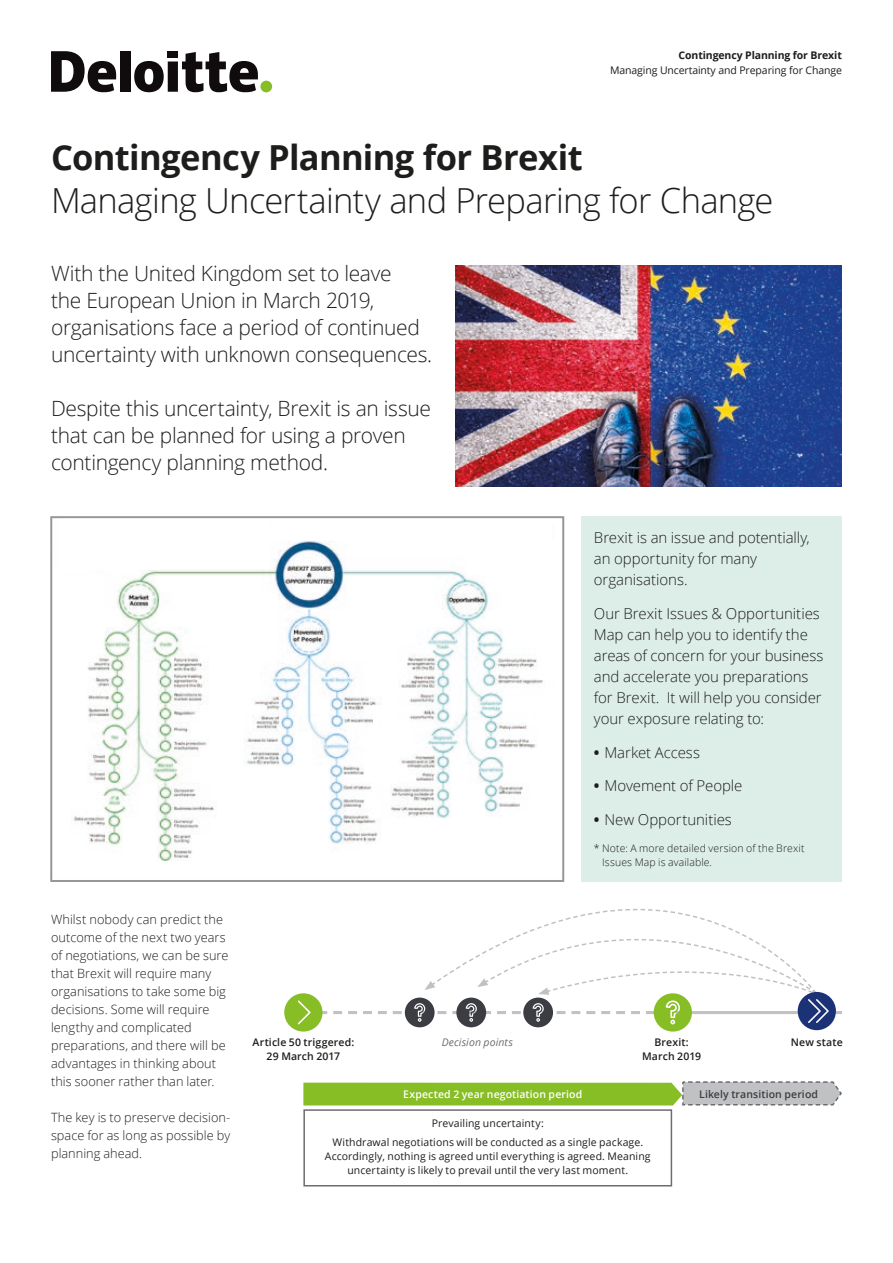
<style>
.page{position:relative;width:893px;height:1263px;background:#fff}
.page>*{position:absolute;margin:0;border:0;box-sizing:border-box;transform-origin:0 0}
.COVER_SUBHEAD{font:300 34.5px "Open Sans";letter-spacing:-.02em;color:#1d1d1b}
.COVER_TITLE{font:700 34.5px "Open Sans";letter-spacing:-.02em;color:#1d1d1b}
.Introduction__14_18p{font:300 21px/27px "Open Sans";letter-spacing:-.015em;color:#1d1d1b}
.Body_copy__8_5_12pt{font:300 15px/21px "Open Sans";letter-spacing:-.005em;color:#1d1d1b}
.Body_copy__8_5_12pt-2{font:300 12.75px/18px "Open Sans";letter-spacing:.005em;color:#1d1d1b}
.Smaller_Text{font:10.5px/14.2px "Open Sans";letter-spacing:.01em;color:#1d1d1b;text-align:center}
.Smaller_Text-2{font:300 10.5px/14.2px "Open Sans";letter-spacing:.01em;color:#1d1d1b}
.Smaller_Text-3{font:600 10.5px/14.2px "Open Sans";letter-spacing:.01em;color:#1d1d1b;text-align:center}
.Smaller_Text-4{font:10.5px "Open Sans";letter-spacing:-.01em;color:#1d1d1b}
.Smaller_Text-5{font:600 10.5px "Open Sans";letter-spacing:.01em;color:#fff}
.t1{font:700 10.5px "Open Sans";letter-spacing:-.01em;color:#1d1d1b}
.Smaller_Text-6{font:600 10.5px "Open Sans";letter-spacing:.01em;color:#3b3d43}
.Body_copy__8_5_12pt-3{font:italic 10.5px "Open Sans";letter-spacing:.01em;color:#6b6d72}
.s1{font-weight:700}
</style>
<div class="page">
<img style="left:455px;top:265px;width:387px;height:221px">
<hr style="left:692px;top:1011px;width:150px;height:3px;background:#c0c1c2">
<div style="left:303px;top:1109px;width:369px;height:77px;border:2px solid #6b6d72"></div>
<svg style="left:303px;top:1081px;width:539px;height:25px;background:#9fc262"></svg>
<div style="left:260px;top:81px;width:12px;height:11px;background:#87bd25;border-radius:50%"></div>
<div style="left:120px;top:51px;width:10px;height:41px;background:#100c0d"></div>
<div style="left:168px;top:51px;width:10px;height:7px;background:#100c0d"></div>
<svg style="left:134px;top:52px;width:124px;height:40px"></svg>
<svg style="left:51px;top:51px;width:65px;height:41px"></svg>
<div style="left:581px;top:516px;width:261px;height:366px;background:#ddeee8"></div>
<img style="left:73px;top:540px;width:470px;height:321px">
<div style="left:447px;top:517px;width:105px;height:27px;background:#fff"></div>
<div style="left:60px;top:517px;width:210px;height:52px;background:#fff"></div>
<div style="left:50px;top:516px;width:514px;height:366px;border:2px solid #94979a"></div>
<svg style="left:284px;top:880px;width:552px;height:151px"></svg>
<p class="t1" style="left:679px;top:48px;width:165px">Contingency Planning for Brexit</p>
<p class="Smaller_Text-4" style="left:610px;top:63px;width:233px">Managing Uncertainty and Preparing for Change</p>
<p class="COVER_TITLE" style="left:51px;top:133px;width:533px">Contingency Planning for Brexit</p>
<p class="COVER_SUBHEAD" style="left:51px;top:177px;width:724px">Managing Uncertainty and Preparing for Change</p>
<p class="Introduction__14_18p" style="left:51px;top:259px;width:383px">With the United Kingdom set to leave<br>the European Union in March 2019, organisations face a period of continued uncertainty with unknown consequences.</p>
<p class="Introduction__14_18p" style="left:51px;top:394px;width:381px">Despite this uncertainty, Brexit is an issue that can be planned for using a proven contingency planning method.</p>
<p class="Body_copy__8_5_12pt" style="left:594px;top:527px;width:217px">Brexit is an issue and potentially, an opportunity for many organisations.</p>
<p class="Body_copy__8_5_12pt" style="left:594px;top:603px;width:231px">Our Brexit Issues &amp; Opportunities<br>Map can help you to identify the areas of concern for your business and accelerate you preparations for Brexit. It will help you consider your exposure relating to:</p>
<p class="Body_copy__8_5_12pt" style="left:594px;top:741px;width:108px"><span class="s1">•</span> Market Access</p>
<p class="Body_copy__8_5_12pt" style="left:594px;top:775px;width:150px"><span class="s1">•</span> Movement of People</p>
<p class="Body_copy__8_5_12pt" style="left:594px;top:809px;width:139px"><span class="s1">•</span> New Opportunities</p>
<p class="Smaller_Text-2" style="left:602px;top:841px;width:204px;text-indent:-8px">* Note: A more detailed version of the Brexit<br>Issues Map is available.</p>
<p class="Body_copy__8_5_12pt-2" style="left:51px;top:910px;width:179px">Whilst nobody can predict the outcome of the next two years of negotiations, we can be sure that Brexit will require many organisations to take some big decisions. Some will require lengthy and complicated preparations, and there will be advantages in thinking about this sooner rather than later.</p>
<p class="Body_copy__8_5_12pt-2" style="left:51px;top:1108px;width:181px;text-align:justify">The key is to preserve decision&shy;space for as long as possible by planning ahead.</p>
<p class="Smaller_Text-3" style="left:253px;top:1035px;width:103px">Article 50 triggered:<br>29 March 2017</p>
<p class="Smaller_Text-3" style="left:642px;top:1035px;width:60px">Brexit:<br>March 2019</p>
<p class="Smaller_Text-3" style="left:791px;top:1035px;width:53px">New state</p>
<p class="Smaller_Text-5" style="left:403px;top:1087px;width:181px">Expected 2 year negotiation period</p>
<p class="Body_copy__8_5_12pt-3" style="left:442px;top:1035px;width:73px">Decision points</p>
<p class="Smaller_Text-6" style="left:699px;top:1087px;width:120px">Likely transition period</p>
<p class="Smaller_Text" style="left:432px;top:1116px;width:114px">Prevailing uncertainty:</p>
<p class="Smaller_Text" style="left:325px;top:1135px;width:327px">Withdrawal negotiations will be conducted as a single package.<br>Accordingly, nothing is agreed until everything is agreed. Meaning uncertainty is likely to prevail until the very last moment.</p>
</div>
